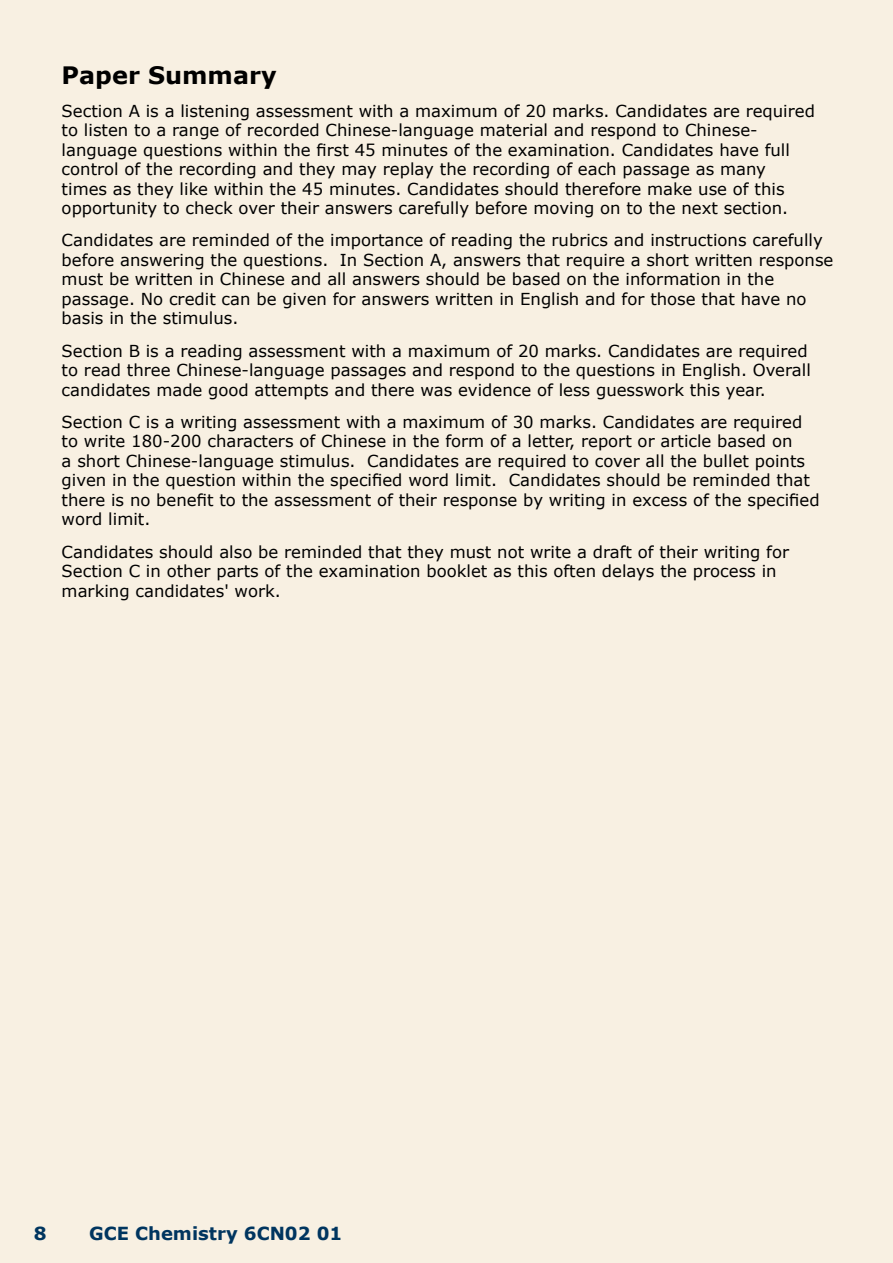
<style>
.page{position:relative;width:893px;height:1263px;background:#f8f0e2}
.page>*{position:absolute;margin:0;border:0;box-sizing:border-box;transform-origin:0 0}
.t1{font:700 24px "Verdana";color:#000}
.t2{font:700 18px "Verdana";color:#00355f}
.t3{font:16.5px/19.5px "Verdana";color:#000}
</style>
<div class="page">
<h1 class="t1" style="left:62px;top:60px;width:216px">Paper Summary</h1>
<p class="t3" style="left:62px;top:100px;width:755px">Section A is a listening assessment with a maximum of 20 marks. Candidates are required to listen to a range of recorded Chinese-language material and respond to Chinese&shy;language questions within the first 45 minutes of the examination. Candidates have full control of the recording and they may replay the recording of each passage as many times as they like within the 45 minutes. Candidates should therefore make use of this opportunity to check over their answers carefully before moving on to the next section.</p>
<p class="t3" style="left:62px;top:230px;width:773px">Candidates are reminded of the importance of reading the rubrics and instructions carefully before answering the questions. In Section A, answers that require a short written response must be written in Chinese and all answers should be based on the information in the passage. No credit can be given for answers written in English and for those that have no basis in the stimulus.</p>
<p class="t3" style="left:62px;top:340px;width:751px">Section B is a reading assessment with a maximum of 20 marks. Candidates are required to read three Chinese-language passages and respond to the questions in English. Overall candidates made good attempts and there was evidence of less guesswork this year.</p>
<p class="t3" style="left:62px;top:412px;width:759px">Section C is a writing assessment with a maximum of 30 marks. Candidates are required to write 180-200 characters of Chinese in the form of a letter, report or article based on<br>a short Chinese-language stimulus. Candidates are required to cover all the bullet points given in the question within the specified word limit. Candidates should be reminded that there is no benefit to the assessment of their response by writing in excess of the specified word limit.</p>
<p class="t3" style="left:62px;top:541px;width:729px">Candidates should also be reminded that they must not write a draft of their writing for<br>Section C in other parts of the examination booklet as this often delays the process in marking candidates' work.</p>
<p class="t2" style="left:34px;top:1222px;width:14px">8</p>
<p class="t2" style="left:89px;top:1222px;width:255px">GCE Chemistry 6CN02 01</p>
</div>
